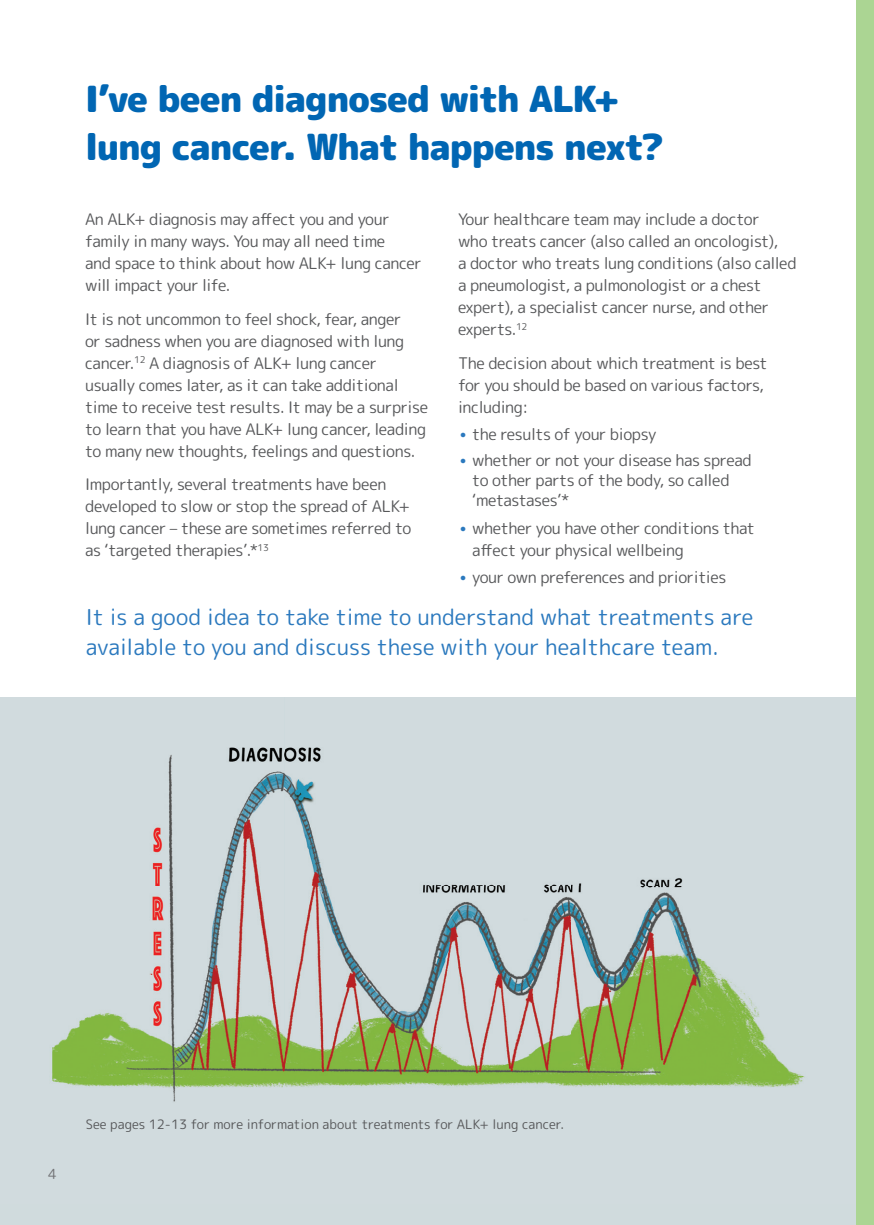
<style>
.page{position:relative;width:874px;height:1225px;background:#fff}
.page>*{position:absolute;margin:0;border:0;box-sizing:border-box;transform-origin:0 0}
.t1{font:900 36px/48px "Rounded Mplus 1 c";letter-spacing:-.035em;color:#0166b3}
.t2{font:22px/30px "Rounded Mplus 1 c";color:#2b79be}
.t3{font:16px/22px "Rounded Mplus 1 c";letter-spacing:-.025em;color:#57585a}
.t4{font:14px "Rounded Mplus 1 c";color:#717275}
.t5{font:13px "Rounded Mplus 1 c";color:#57585a}
.s1{font-size:22px;color:#2b79be}
</style>
<div class="page">
<div style="left:0;top:697px;width:856px;height:528px;background:#d0dbdd"></div>
<img style="left:52px;top:747px;width:753px;height:355px">
<div style="left:856px;top:0;width:17px;height:1225px;background:#abd593"></div>
<h1 class="t1" style="left:85px;top:75px;width:580px">I’ve been diagnosed with ALK+ lung cancer. What happens next?</h1>
<p class="t3" style="left:85px;top:208px;width:338px">An ALK+ diagnosis may affect you and your family in many ways. You may all need time<br>and space to think about how ALK+ lung cancer will impact your life.</p>
<p class="t3" style="left:85px;top:308px;width:344px">It is not uncommon to feel shock, fear, anger<br>or sadness when you are diagnosed with lung cancer.<sup>12</sup> A diagnosis of ALK+ lung cancer usually comes later, as it can take additional time to receive test results. It may be a surprise to learn that you have ALK+ lung cancer, leading to many new thoughts, feelings and questions.</p>
<p class="t3" style="left:85px;top:473px;width:327px">Importantly, several treatments have been developed to slow or stop the spread of ALK+ lung cancer – these are sometimes referred to as ‘targeted therapies’.*<sup>13</sup></p>
<p class="t3" style="left:458px;top:208px;width:340px">Your healthcare team may include a doctor<br>who treats cancer (also called an oncologist),<br>a doctor who treats lung conditions (also called a pneumologist, a pulmonologist or a chest expert), a specialist cancer nurse, and other experts.<sup>12</sup></p>
<p class="t3" style="left:458px;top:352px;width:311px">The decision about which treatment is best for you should be based on various factors, including:</p>
<p class="t3" style="left:458px;top:423px;width:200px"><span class="s1">•</span> the results of your biopsy</p>
<p class="t3" style="left:472px;top:450px;width:281px;line-height:20px;text-indent:-14px"><span class="s1">•</span> whether or not your disease has spread to other parts of the body, so called ‘metastases’*</p>
<p class="t3" style="left:472px;top:517px;width:284px;text-indent:-14px"><span class="s1">•</span> whether you have other conditions that affect your physical wellbeing</p>
<p class="t3" style="left:458px;top:566px;width:270px"><span class="s1">•</span> your own preferences and priorities</p>
<h2 class="t2" style="left:86px;top:602px;width:668px">It is a good idea to take time to understand what treatments are available to you and discuss these with your healthcare team.</h2>
<p class="t4" style="left:48px;top:1163px;width:10px">4</p>
<p class="t5" style="left:86px;top:1114px;width:479px">See pages 12-13 for more information about treatments for ALK+ lung cancer.</p>
</div>
